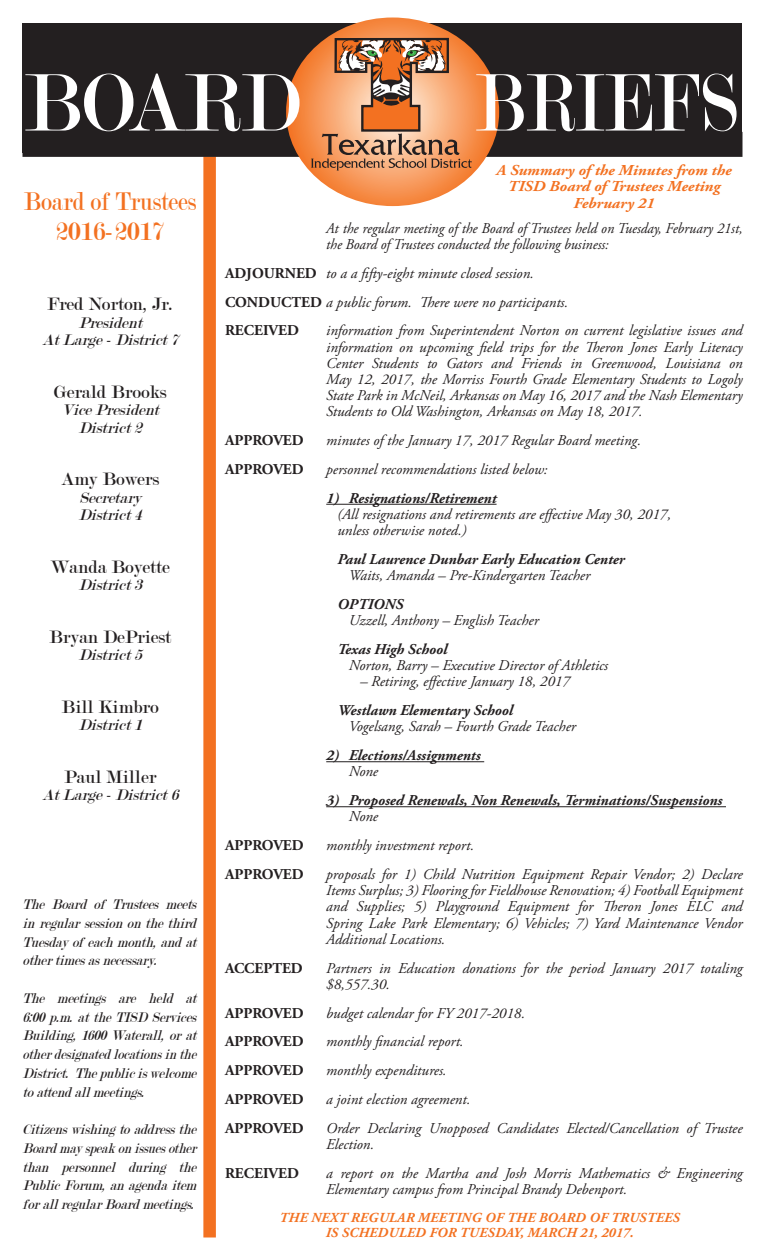
<style>
.page{position:relative;width:765px;height:1260px;background:#fff}
.page>*{position:absolute;margin:0;border:0;box-sizing:border-box;transform-origin:0 0}
.t1{font:87.25px "Modern";color:#fff;scale:.82 1}
.t2{font:87.25px "Modern";color:#fff;scale:.94 1}
.t3{font:27.5px/30.2px "Modern";color:#f37121;text-align:center;scale:.88 1}
.t4{font:19.25px "Modern";color:#231f20}
.t5{font:italic 16.5px/17.5px "Modern";color:#231f20;text-align:center}
.t6{font:italic 700 15.12px/16.2px "Adobe Garamond Pro";color:#f37121;text-align:center;scale:1.07 1}
.t7{font:italic 15px/16.2px "Adobe Garamond Pro";color:#231f20}
.t8{font:italic 15px/18.8px "Modern";letter-spacing:-.3em;color:#231f20;text-align:justify;scale:.92 1}
.t9{font:italic 700 15px "Adobe Garamond Pro";color:#231f20}
.t10{font:italic 15px/16.2px "Adobe Garamond Pro";color:#231f20;scale:.95 1}
.t11{font:700 15px "Adobe Garamond Pro";color:#231f20}
.t12{font:italic 700 13.75px/15px "Adobe Garamond Pro";letter-spacing:.015em;color:#f37121;text-align:center}
.s1{font-weight:700;font-style:normal}
</style>
<div class="page">
<div style="left:22px;top:23px;width:720px;height:129px;background:#231f20"></div>
<div style="left:203px;top:156px;width:13px;height:1082px;background:#f37121"></div>
<div style="left:22px;top:132px;width:720px;height:25px;background:#231f20"></div>
<svg style="left:286px;top:18px;width:213px;height:188px"></svg>
<svg style="left:311px;top:37px;width:161px;height:134px;background:#cf8c60"></svg>
<hr style="left:326px;top:504px;width:171px;height:1px;background:#231f20">
<hr style="left:326px;top:761px;width:158px;height:1px;background:#231f20">
<hr style="left:326px;top:806px;width:400px;height:1px;background:#231f20">
<h1 class="t2" style="left:24px;top:59px;width:275px">Board</h1>
<h1 class="t1" style="left:475px;top:59px;width:269px">Briefs</h1>
<p class="t6" style="left:496px;top:162px;width:221px">A Summary of the Minutes from the<br>TISD Board of Trustees Meeting<br>February 21</p>
<p class="t10" style="left:326px;top:220px;width:440px">At the regular meeting of the Board of Trustees held on Tuesday, February 21st, the Board of Trustees conducted the following business:</p>
<p class="t7" style="left:225px;top:259px;width:345px;line-height:28.8px"><span class="s1">ADJOURNED</span> to a a fifty-eight minute closed session.<br><span class="s1">CONDUCTED</span> a public forum. There were no participants.<br><span class="s1">RECEIVED</span></p>
<h2 class="t3" style="left:24px;top:186px;width:198px">Board of Trustees<br>2016-2017</h2>
<p class="t4" style="left:47px;top:295px;width:128px">Fred Norton, Jr.</p>
<p class="t5" style="left:42px;top:314px;width:142px">President<br>AtLarge-District7</p>
<p class="t4" style="left:54px;top:382px;width:114px">Gerald Brooks</p>
<p class="t5" style="left:62px;top:402px;width:103px">VicePresident<br>District2</p>
<p class="t4" style="left:61px;top:470px;width:100px">Amy Bowers</p>
<p class="t5" style="left:79px;top:489px;width:69px;text-align:left">Secretary<br>District4</p>
<p class="t4" style="left:51px;top:557px;width:121px">Wanda Boyette</p>
<p class="t5" style="left:79px;top:577px;width:69px">District3</p>
<p class="t4" style="left:49px;top:627px;width:124px">Bryan DePriest</p>
<p class="t5" style="left:79px;top:647px;width:69px">District5</p>
<p class="t4" style="left:62px;top:697px;width:99px">Bill Kimbro</p>
<p class="t5" style="left:79px;top:717px;width:69px">District1</p>
<p class="t4" style="left:64px;top:767px;width:94px">Paul Miller</p>
<p class="t5" style="left:42px;top:787px;width:142px">AtLarge-District6</p>
<p class="t7" style="left:326px;top:323px;width:418px;text-align:justify">information from Superintendent Norton on current legislative issues and information on upcoming field trips for the Theron Jones Early Literacy Center Students to Gators and Friends in Greenwood, Louisiana on May 12, 2017, the Morriss Fourth Grade Elementary Students to Logoly State Park in McNeil, Arkansas on May 16, 2017 and the Nash Elementary Students to Old Washington, Arkansas on May 18, 2017.</p>
<p class="t11" style="left:225px;top:432px;width:80px">APPROVED</p>
<p class="t7" style="left:326px;top:433px;width:316px">minutes of the January 17, 2017 Regular Board meeting.</p>
<p class="t11" style="left:225px;top:461px;width:80px">APPROVED</p>
<p class="t7" style="left:326px;top:462px;width:223px">personnel recommendations listed below:</p>
<p class="t9" style="left:326px;top:489px;width:172px">1) Resignations/Retirement</p>
<p class="t7" style="left:338px;top:507px;width:335px">(All resignations and retirements are effective May 30, 2017, unless otherwise noted.)</p>
<p class="t9" style="left:338px;top:551px;width:289px">Paul Laurence Dunbar Early Education Center</p>
<p class="t7" style="left:349px;top:568px;width:243px">Waits, Amanda – Pre-Kindergarten Teacher</p>
<p class="t9" style="left:338px;top:596px;width:67px">OPTIONS</p>
<p class="t7" style="left:349px;top:613px;width:192px">Uzzell, Anthony – English Teacher</p>
<p class="t9" style="left:338px;top:641px;width:111px">Texas High School</p>
<p class="t7" style="left:349px;top:658px;width:261px">Norton, Barry – Executive Director of Athletics</p>
<p class="t7" style="left:360px;top:674px;width:211px">– Retiring, effective January 18, 2017</p>
<p class="t9" style="left:338px;top:702px;width:177px">Westlawn Elementary School</p>
<p class="t7" style="left:349px;top:719px;width:229px">Vogelsang, Sarah – Fourth Grade Teacher</p>
<p class="t9" style="left:326px;top:747px;width:156px">2) Elections/Assignments</p>
<p class="t7" style="left:349px;top:764px;width:31px">None</p>
<p class="t9" style="left:326px;top:792px;width:398px">3) Proposed Renewals, Non Renewals, Terminations/Suspensions</p>
<p class="t7" style="left:349px;top:809px;width:31px">None</p>
<p class="t11" style="left:225px;top:837px;width:80px">APPROVED</p>
<p class="t7" style="left:326px;top:838px;width:149px">monthly investment report.</p>
<p class="t11" style="left:225px;top:866px;width:80px">APPROVED</p>
<p class="t7" style="left:326px;top:867px;width:418px;text-align:justify">proposals for 1) Child Nutrition Equipment Repair Vendor; 2) Declare Items Surplus; 3) Flooring for Fieldhouse Renovation; 4) Football Equipment and Supplies; 5) Playground Equipment for Theron Jones ELC and Spring Lake Park Elementary; 6) Vehicles; 7) Yard Maintenance Vendor Additional Locations.</p>
<p class="t11" style="left:225px;top:959px;width:79px">ACCEPTED</p>
<p class="t7" style="left:326px;top:960px;width:418px">Partners in Education donations for the period January 2017 totaling $8,557.30.</p>
<p class="t11" style="left:225px;top:1004px;width:80px">APPROVED</p>
<p class="t7" style="left:326px;top:1005px;width:200px">budget calendar for FY 2017-2018.</p>
<p class="t11" style="left:225px;top:1033px;width:80px">APPROVED</p>
<p class="t7" style="left:326px;top:1034px;width:139px">monthly financial report.</p>
<p class="t11" style="left:225px;top:1062px;width:80px">APPROVED</p>
<p class="t7" style="left:326px;top:1063px;width:122px">monthly expenditures.</p>
<p class="t11" style="left:225px;top:1091px;width:80px">APPROVED</p>
<p class="t7" style="left:326px;top:1092px;width:146px">a joint election agreement.</p>
<p class="t11" style="left:225px;top:1119px;width:80px">APPROVED</p>
<p class="t7" style="left:326px;top:1120px;width:418px">Order Declaring Unopposed Candidates Elected/Cancellation of Trustee<br>Election.</p>
<p class="t11" style="left:225px;top:1164px;width:76px">RECEIVED</p>
<p class="t7" style="left:326px;top:1165px;width:418px">a report on the Martha and Josh Morris Mathematics &amp; Engineering<br>Elementary campus from Principal Brandy Debenport.</p>
<p class="t12" style="left:279px;top:1210px;width:402px">THE NEXT REGULAR MEETING OF THE BOARD OF TRUSTEES<br>IS SCHEDULED FOR TUESDAY, MARCH 21, 2017.</p>
<p class="t8" style="left:22px;top:895px;width:195px">The Board of Trustees meets inregularsessiononthethird Tuesdayofeach month,andat othertimesasnecessary.</p>
<p class="t8" style="left:22px;top:989px;width:195px">The meetings are held at 6:00p .m.attheTISD Services Building,1600Waterall,orat otherdesignatedlocationsinthe District. Thep ubliciswelcome toattendallmeetings.</p>
<p class="t8" style="left:22px;top:1120px;width:195px">Citizenswishing toaddressthe Boardmayspeakonissuesother than personnel during the PublicForum,anag endaitem forallregularBoardmeetings.</p>
</div>
